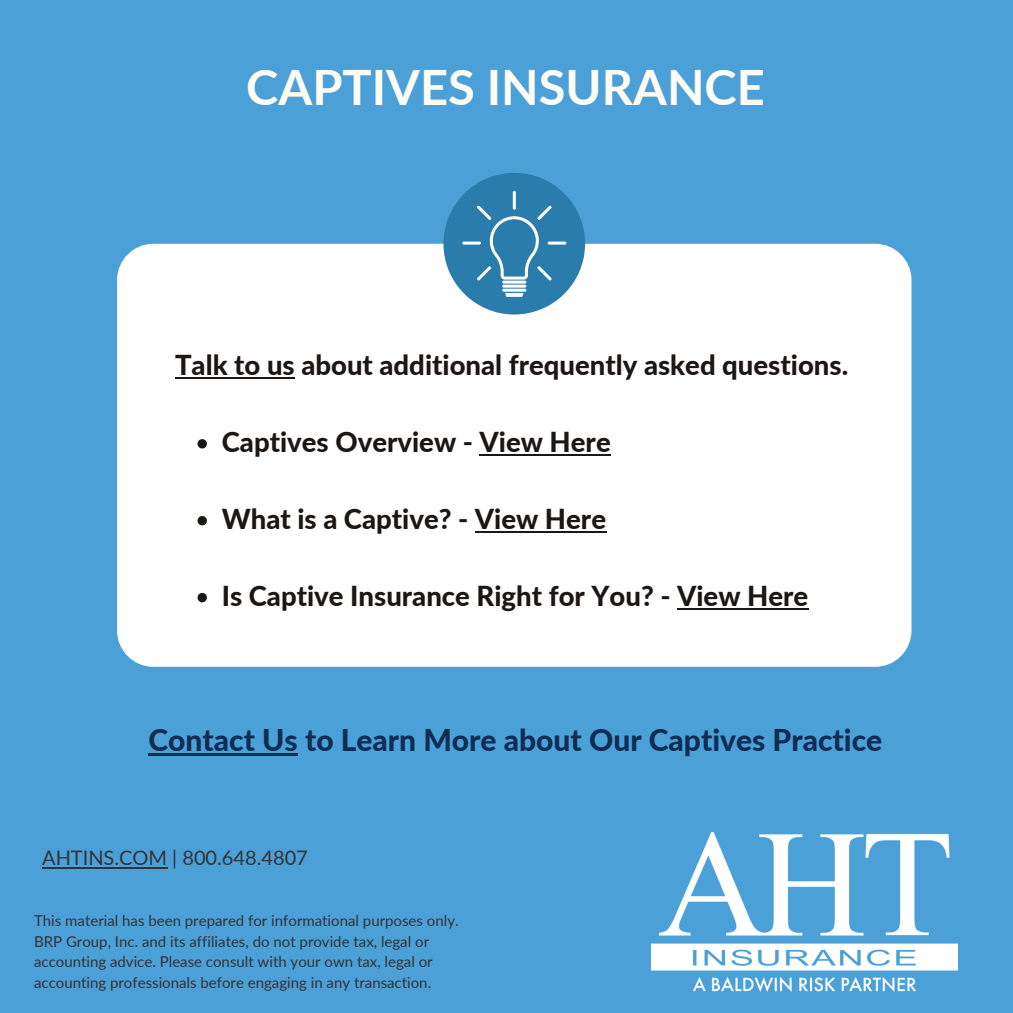
<style>
.page{position:relative;width:1013px;height:1013px;background:#fff}
.page>*{position:absolute;margin:0;border:0;box-sizing:border-box;transform-origin:0 0}
.t1{font:700 48.75px "Lato";color:#fffcf4}
.t2{font:800 30px "Lato";color:#0f2d52}
.t3{font:800 27.5px "Lato";color:#1d1714}
.t4{font:20px "Lato";color:#333}
.t5{font:15px/20.6px "Lato";color:#333}
</style>
<div class="page">
<div style="left:0;top:0;width:1012px;height:1012px;background:#4ba0d8"></div>
<div style="left:117px;top:244px;width:794px;height:422px;background:#fff;border-radius:36px"></div>
<div style="left:443px;top:173px;width:142px;height:141px;background:#297cab;border-radius:50%"></div>
<img style="left:651px;top:832px;width:306px;height:159px">
<hr style="left:502px;top:280px;width:24px;height:3px;background:#fff;border-radius:2px">
<svg style="left:502px;top:284px;width:24px;height:4px"></svg>
<hr style="left:502px;top:289px;width:24px;height:3px;background:#fff;border-radius:2px">
<svg style="left:505px;top:293px;width:18px;height:4px"></svg>
<hr style="left:513px;top:191px;width:3px;height:19px;background:#fff;border-radius:2px">
<hr style="left:547px;top:241px;width:19px;height:3px;background:#fff;border-radius:2px">
<hr style="left:462px;top:241px;width:19px;height:3px;background:#fff;border-radius:2px">
<svg style="left:477px;top:205px;width:74px;height:75px"></svg>
<svg style="left:197px;top:439px;width:10px;height:9px"></svg>
<hr style="left:479px;top:454px;width:131px;height:2px;background:#1d1714">
<svg style="left:197px;top:516px;width:10px;height:9px"></svg>
<hr style="left:475px;top:531px;width:131px;height:2px;background:#1d1714">
<svg style="left:197px;top:593px;width:10px;height:9px"></svg>
<hr style="left:677px;top:608px;width:131px;height:2px;background:#1d1714">
<hr style="left:175px;top:377px;width:120px;height:2px;background:#1d1714">
<hr style="left:42px;top:866px;width:125px;height:2px;background:#333">
<hr style="left:148px;top:753px;width:150px;height:3px;background:#0f2d52">
<p class="t1" style="left:246px;top:57px;width:520px">CAPTIVES INSURANCE</p>
<p class="t3" style="left:175px;top:348px;width:674px">Talk to us about additional frequently asked questions.</p>
<p class="t3" style="left:222px;top:425px;width:390px">Captives Overview - View Here</p>
<p class="t3" style="left:222px;top:502px;width:386px">What is a Captive? - View Here</p>
<p class="t3" style="left:222px;top:579px;width:588px">Is Captive Insurance Right for You? - View Here</p>
<p class="t2" style="left:148px;top:721px;width:735px">Contact Us to Learn More about Our Captives Practice</p>
<p class="t4" style="left:42px;top:845px;width:267px">AHTINS.COM | 800.648.4807</p>
<p class="t5" style="left:34px;top:910px;width:426px">This material has been prepared for informational purposes only.</p>
<p class="t5" style="left:34px;top:930px;width:400px">BRP Group, Inc. and its affiliates, do not provide tax, legal or accounting advice. Please consult with your own tax, legal or accounting professionals before engaging in any transaction.</p>
</div>
